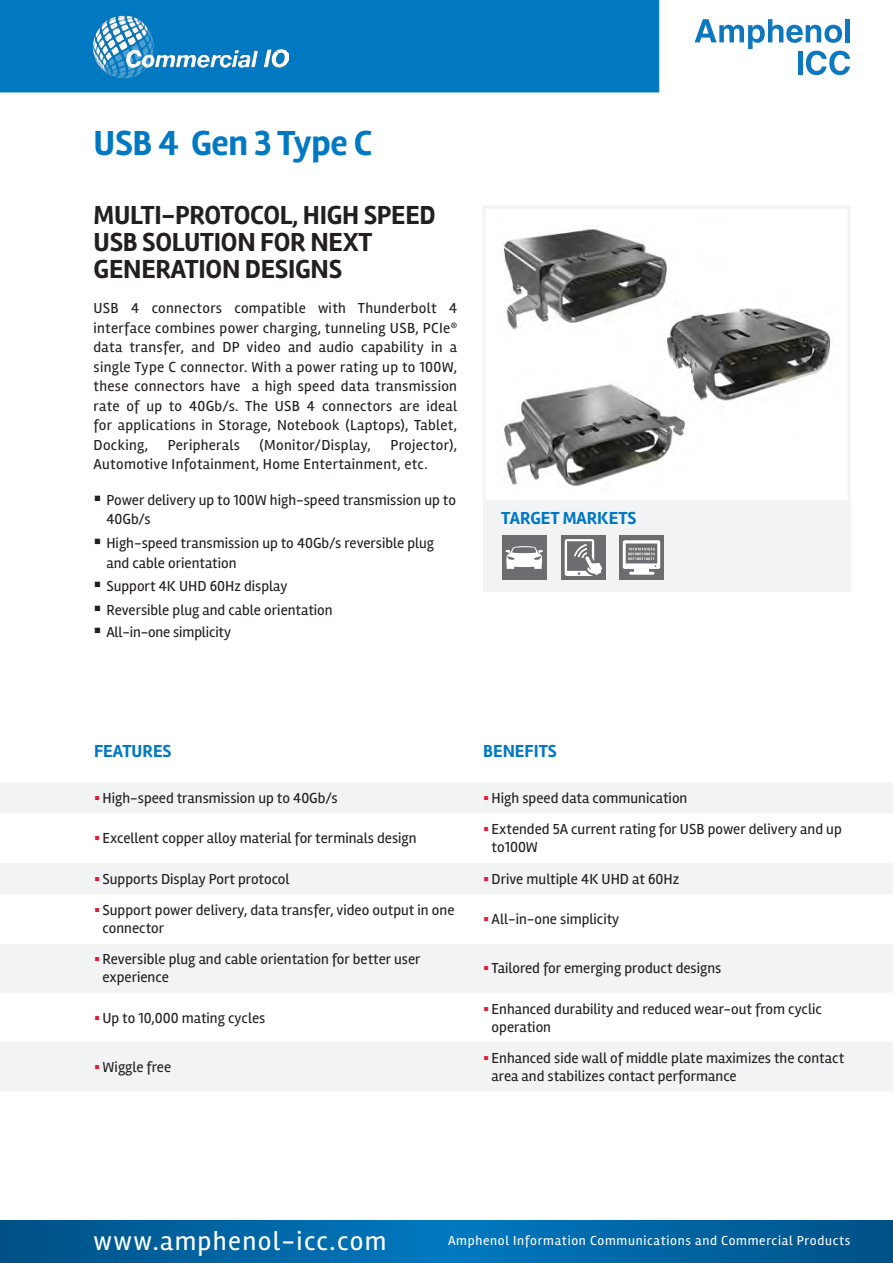
<style>
.page{position:relative;width:893px;height:1263px;background:#fff}
.page>*{position:absolute;margin:0;border:0;box-sizing:border-box;transform-origin:0 0}
.t1{font:700 36px "Rambla";letter-spacing:-.01em;color:#0079c2}
.t2{font:700 27px/27px "Rambla";letter-spacing:-.01em;color:#231f20}
.t3{font:27px "Rambla";letter-spacing:.05em;color:#fff}
.t4{font:700 18px "Rambla";color:#0079c2}
.t5{font:15px/19.5px "Rambla";color:#231f20}
.t6{font:15px/19.5px "Rambla";letter-spacing:.02em;color:#231f20}
.t7{font:13.5px "Rambla";letter-spacing:.05em;color:#fff}
.s1{color:#e51836}
</style>
<div class="page">
<div style="left:0;top:0;width:659px;height:92px;background:#0079c2"></div>
<svg style="left:0;top:1220px;width:893px;height:25px;background:#0064a2"></svg>
<svg style="left:0;top:1245px;width:893px;height:18px;background:#0064a2"></svg>
<svg style="left:695px;top:19px;width:155px;height:56px"></svg>
<img style="left:503px;top:229px;width:327px;height:258px">
<div style="left:483px;top:206px;width:367px;height:297px;border:3px solid #f2f3f4"></div>
<div style="left:483px;top:503px;width:367px;height:88px;background:#f2f3f4"></div>
<div style="left:0;top:783px;width:893px;height:308px;background:#f2f3f4"></div>
<svg style="left:0;top:814px;width:893px;height:228px"></svg>
<div style="left:502px;top:535px;width:45px;height:45px;background:#6c6d70"></div>
<svg style="left:505px;top:546px;width:38px;height:23px"></svg>
<div style="left:561px;top:535px;width:45px;height:45px;background:#6c6d70"></div>
<svg style="left:565px;top:539px;width:37px;height:37px"></svg>
<div style="left:619px;top:535px;width:45px;height:45px;background:#6c6d70"></div>
<hr style="left:629px;top:572px;width:25px;height:3px;background:#fff">
<svg style="left:623px;top:540px;width:37px;height:32px"></svg>
<img style="left:94px;top:15px;width:194px;height:63px">
<p class="t1" style="left:94px;top:121px;width:280px">USB 4 Gen 3 Type C</p>
<p class="t2" style="left:94px;top:202px;width:344px">MULTI-PROTOCOL, HIGH SPEED<br>USB SOLUTION FOR NEXT<br>GENERATION DESIGNS</p>
<p class="t5" style="left:94px;top:298px;width:365px;text-align:justify">USB 4 connectors compatible with Thunderbolt 4 interface combines power charging, tunneling USB, PCIe<sup>® </sup>data transfer, and DP video and audio capability in a single Type C connector. With a power rating up to 100W, these connectors have a high speed data transmission rate of up to 40Gb/s. The USB 4 connectors are ideal for applications in Storage, Notebook (Laptops), Tablet, Docking,</p>
<p class="t6" style="left:94px;top:435px;width:365px;text-indent:297px">Projector),<br>Automotive Infotainment, Home Entertainment, etc.</p>
<p class="t6" style="left:168px;top:435px;width:74px">Peripherals</p>
<p class="t6" style="left:260px;top:435px;width:113px">(Monitor/Display,</p>
<p class="t5" style="left:106px;top:490px;width:351px;text-indent:-13px">▪ Power delivery up to 100W high-speed transmission up to<br>40Gb/s</p>
<p class="t5" style="left:106px;top:533px;width:329px;text-indent:-13px">▪ High-speed transmission up to 40Gb/s reversible plug and cable orientation</p>
<p class="t5" style="left:94px;top:576px;width:195px">▪ Support 4K UHD 60Hz display</p>
<p class="t5" style="left:94px;top:600px;width:241px">▪ Reversible plug and cable orientation</p>
<p class="t5" style="left:94px;top:622px;width:139px">▪ All-in-one simplicity</p>
<p class="t4" style="left:501px;top:508px;width:137px">TARGET MARKETS</p>
<p class="t4" style="left:94px;top:740px;width:79px">FEATURES</p>
<p class="t4" style="left:483px;top:740px;width:75px">BENEFITS</p>
<p class="t5" style="left:94px;top:788px;width:245px"><span class="s1">▪</span> High-speed transmission up to 40Gb/s</p>
<p class="t5" style="left:483px;top:788px;width:206px"><span class="s1">▪</span> High speed data communication</p>
<p class="t5" style="left:94px;top:828px;width:324px"><span class="s1">▪</span> Excellent copper alloy material for terminals design</p>
<p class="t5" style="left:492px;top:820px;width:352px;line-height:18px;text-indent:-9px"><span class="s1">▪</span> Extended 5A current rating for USB power delivery and up to100W</p>
<p class="t5" style="left:94px;top:869px;width:197px"><span class="s1">▪</span> Supports Display Port protocol</p>
<p class="t5" style="left:483px;top:869px;width:198px"><span class="s1">▪</span> Drive multiple 4K UHD at 60Hz</p>
<p class="t5" style="left:103px;top:901px;width:353px;line-height:18px;text-indent:-9px"><span class="s1">▪</span> Support power delivery, data transfer, video output in one connector</p>
<p class="t5" style="left:483px;top:909px;width:138px"><span class="s1">▪</span> All-in-one simplicity</p>
<p class="t5" style="left:103px;top:950px;width:319px;line-height:18px;text-indent:-9px"><span class="s1">▪</span> Reversible plug and cable orientation for better user experience</p>
<p class="t5" style="left:483px;top:958px;width:240px"><span class="s1">▪</span> Tailored for emerging product designs</p>
<p class="t5" style="left:94px;top:1008px;width:173px"><span class="s1">▪</span> Up to 10,000 mating cycles</p>
<p class="t5" style="left:492px;top:999px;width:332px;line-height:18px;text-indent:-9px"><span class="s1">▪</span> Enhanced durability and reduced wear-out from cyclic operation</p>
<p class="t5" style="left:94px;top:1057px;width:79px"><span class="s1">▪</span> Wiggle free</p>
<p class="t5" style="left:492px;top:1049px;width:354px;line-height:18px;text-indent:-9px"><span class="s1">▪</span> Enhanced side wall of middle plate maximizes the contact area and stabilizes contact performance</p>
<h2 class="t3" style="left:94px;top:1224px;width:294px">www.amphenol-icc.com</h2>
<p class="t7" style="left:448px;top:1232px;width:404px">Amphenol Information Communications and Commercial Products</p>
</div>
